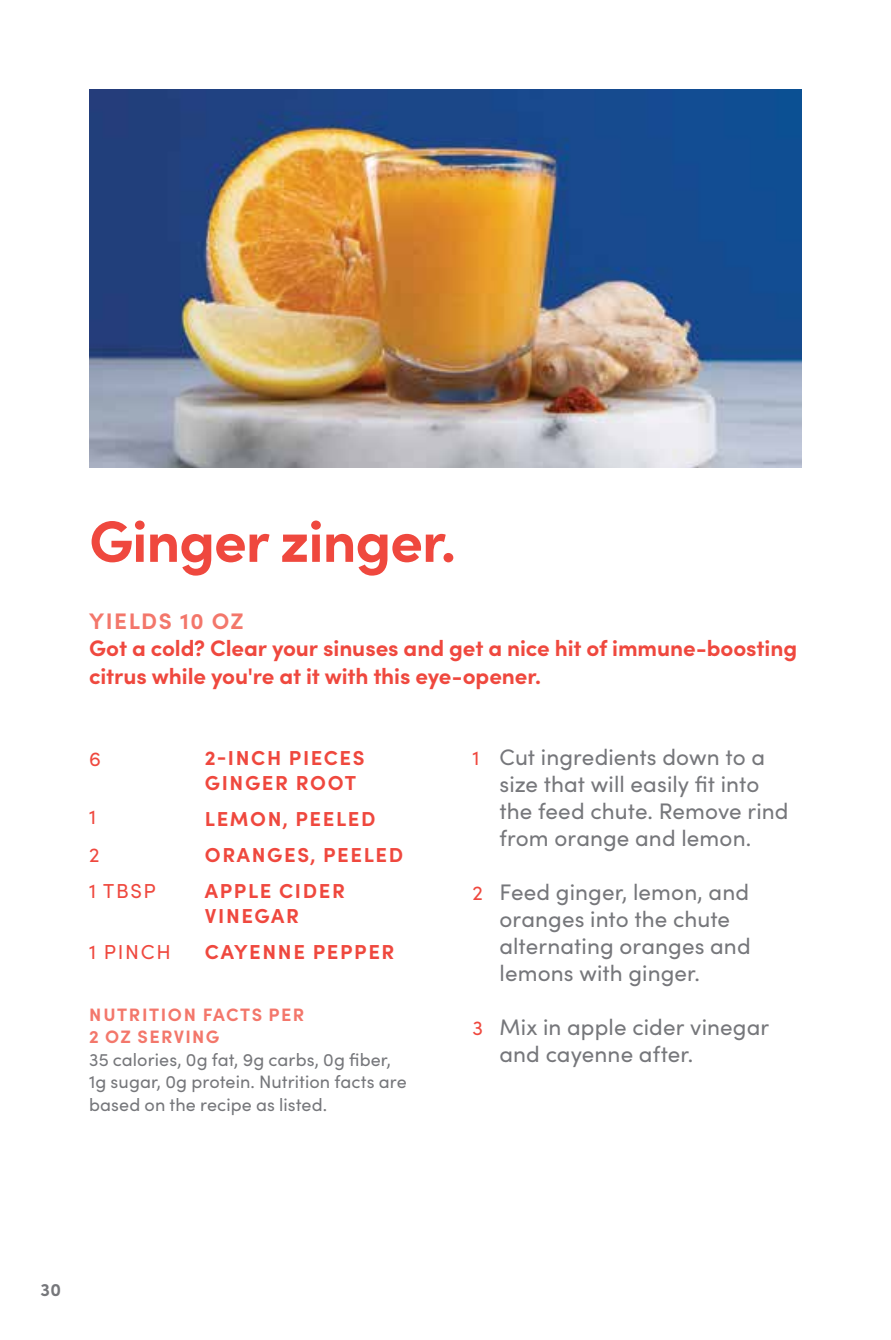
<style>
.page{position:relative;width:891px;height:1340px;background:#fff}
.page>*{position:absolute;margin:0;border:0;box-sizing:border-box;transform-origin:0 0}
.t1{font:700 58.5px "Sofia Pro";letter-spacing:-.02em;color:#ef483e}
.t2{font:22.5px/27px "Sofia Pro";letter-spacing:.005em;color:#76777b}
.t3{font:700 22.5px/27px "Sofia Pro";letter-spacing:-.005em;color:#ef483e}
.t4{font:700 22.5px "Sofia Pro";letter-spacing:.07em;color:#f3776b}
.t5{font:700 20.25px/36px "Sofia Pro";letter-spacing:.08em;color:#ef483e}
.t6{font:20.25px/38.2px "Sofia Pro";letter-spacing:.08em;color:#ef483e}
.t7{font:18px/22.5px "Sofia Pro";letter-spacing:.005em;color:#76777b}
.t8{font:700 18px/22.5px "Sofia Pro";letter-spacing:.08em;color:#f3776b}
.t9{font:700 18px "Sofia Pro";color:#76777b}
.s1{font-size:20.25px;color:#ef483e}
</style>
<div class="page">
<img style="left:89px;top:89px;width:713px;height:378px">
<h1 class="t1" style="left:89px;top:496px;width:369px">Ginger zinger.</h1>
<p class="t4" style="left:89px;top:604px;width:156px">YIELDS 10 OZ</p>
<p class="t3" style="left:89px;top:633px;width:710px">Got a cold? Clear your sinuses and get a nice hit of immune-boosting citrus while you're at it with this eye-opener.</p>
<p class="t6" style="left:89px;top:738px;width:13px">6</p>
<p class="t6" style="left:89px;top:796px;width:12px">1<br>2</p>
<p class="t6" style="left:89px;top:871px;width:68px">1 TBSP</p>
<p class="t6" style="left:89px;top:931px;width:83px">1 PINCH</p>
<p class="t5" style="left:205px;top:744px;width:161px;line-height:24.8px">2-INCH PIECES<br>GINGER ROOT</p>
<p class="t5" style="left:205px;top:799px;width:200px">LEMON, PEELED<br>ORANGES, PEELED<br>APPLE CIDER</p>
<p class="t5" style="left:205px;top:896px;width:191px">VINEGAR<br>CAYENNE PEPPER</p>
<p class="t8" style="left:89px;top:1001px;width:217px">NUTRITION FACTS PER<br>2 OZ SERVING</p>
<p class="t7" style="left:89px;top:1047px;width:319px">35 calories, 0g fat, 9g carbs, 0g fiber,<br>1g sugar, 0g protein. Nutrition facts are based on the recipe as listed.</p>
<p class="t2" style="left:500px;top:742px;width:291px;text-indent:-27px"><span class="s1">1</span> Cut ingredients down to a size that will easily fit into the feed chute. Remove rind from orange and lemon.</p>
<p class="t2" style="left:500px;top:877px;width:253px;text-indent:-27px"><span class="s1">2</span> Feed ginger, lemon, and oranges into the chute alternating oranges and lemons with ginger.</p>
<p class="t2" style="left:500px;top:1012px;width:271px;text-indent:-27px"><span class="s1">3</span> Mix in apple cider vinegar and cayenne after.</p>
<p class="t9" style="left:41px;top:1275px;width:22px">30</p>
</div>
